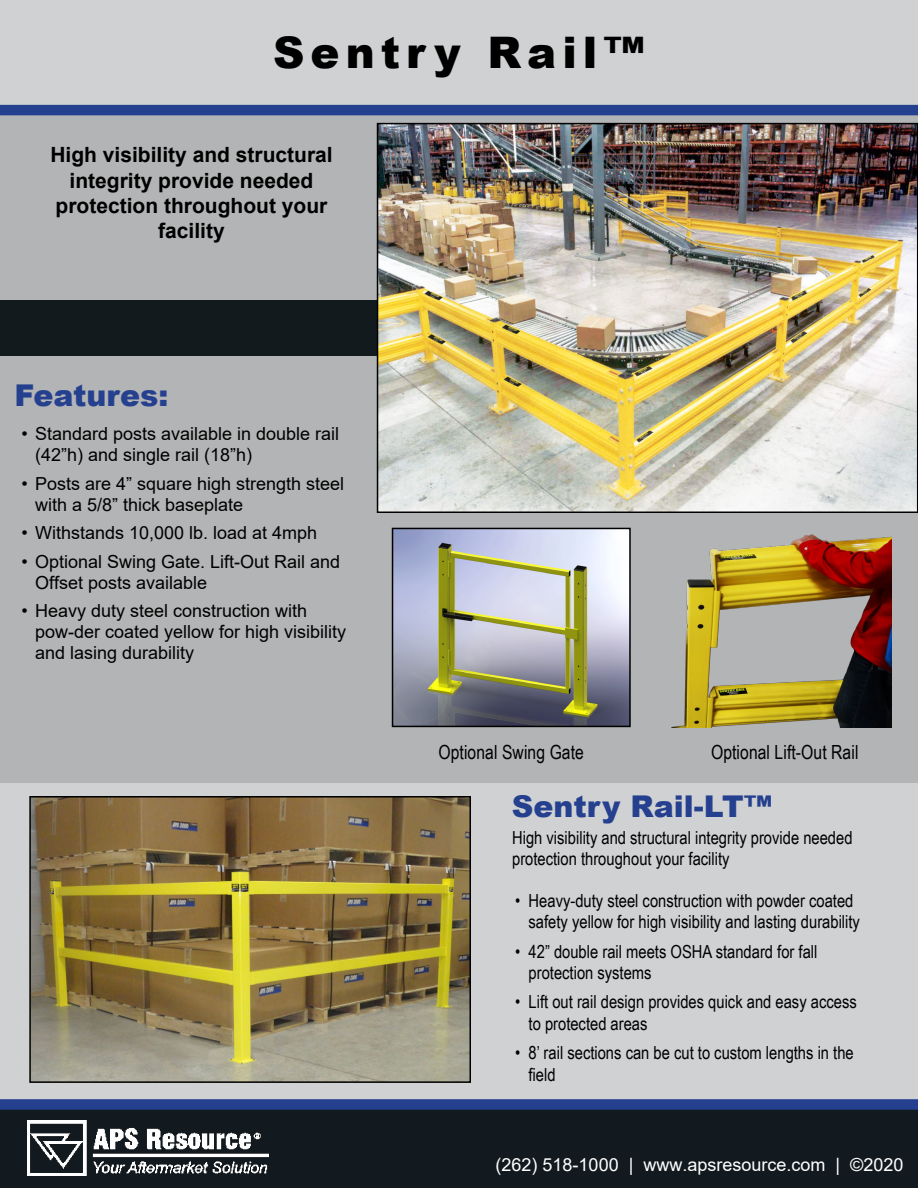
<style>
.page{position:relative;width:918px;height:1188px;background:#fff}
.page>*{position:absolute;margin:0;border:0;box-sizing:border-box;transform-origin:0 0}
.t1{font:900 43.5px "Arial";letter-spacing:.14em;color:#000}
.t2{font:900 30px "Arial";color:#25408f}
.t3{font:700 21px/25.2px "Arial";color:#000;text-align:center}
.t4{font:19.5px "Arial Narrow";letter-spacing:.005em;color:#000}
.t5{font:18px/21.6px "Arial Narrow";color:#000}
.t6{font:18px/21px "Arial";color:#000}
.t7{font:18px "Arial";color:#fff}
</style>
<div class="page">
<div style="left:0;top:114px;width:918px;height:669px;background:#b3b4b5"></div>
<div style="left:0;top:783px;width:918px;height:319px;background:#cfd1d2"></div>
<div style="left:0;top:1107px;width:918px;height:81px;background:#121a1f"></div>
<div style="left:0;top:1099px;width:918px;height:11px;background:#25408f"></div>
<div style="left:0;top:301px;width:918px;height:55px;background:#131a1e"></div>
<div style="left:0;top:0;width:918px;height:106px;background:#cfd1d2"></div>
<div style="left:0;top:105px;width:918px;height:10px;background:#25408f"></div>
<img style="left:27px;top:1121px;width:241px;height:55px">
<img style="left:380px;top:126px;width:535px;height:384px">
<div style="left:377px;top:123px;width:541px;height:390px;border:2px solid #000"></div>
<img style="left:32px;top:799px;width:436px;height:281px">
<div style="left:29px;top:796px;width:442px;height:287px;border:2px solid #000"></div>
<img style="left:672px;top:534px;width:219px;height:193px">
<img style="left:395px;top:531px;width:233px;height:193px">
<div style="left:392px;top:528px;width:239px;height:199px;border:2px solid #000"></div>
<h1 class="t1" style="left:273px;top:21px;width:373px">Sentry Rail™</h1>
<p class="t3" style="left:50px;top:143px;width:284px">High visibility and structural integrity provide needed protection throughout your facility</p>
<h2 class="t2" style="left:15px;top:374px;width:155px">Features:</h2>
<p class="t6" style="left:35px;top:423px;width:306px;text-indent:-14px">• Standard posts available in double rail (42”h) and single rail (18”h)</p>
<p class="t6" style="left:35px;top:473px;width:311px;text-indent:-14px">• Posts are 4” square high strength steel with a 5/8” thick baseplate</p>
<p class="t6" style="left:22px;top:522px;width:297px">• Withstands 10,000 lb. load at 4mph</p>
<p class="t6" style="left:35px;top:551px;width:307px;text-indent:-14px">• Optional Swing Gate. Lift-Out Rail and<br>Offset posts available</p>
<p class="t6" style="left:35px;top:600px;width:313px;text-indent:-14px">• Heavy duty steel construction with pow-der coated yellow for high visibility and lasing durability</p>
<p class="t4" style="left:439px;top:738px;width:147px">Optional Swing Gate</p>
<p class="t4" style="left:711px;top:738px;width:149px">Optional Lift-Out Rail</p>
<h2 class="t2" style="left:512px;top:784px;width:262px">Sentry Rail-LT™</h2>
<p class="t5" style="left:512px;top:826px;width:342px">High visibility and structural integrity provide needed protection throughout your facility</p>
<p class="t5" style="left:529px;top:889px;width:333px;text-indent:-14px">• Heavy-duty steel construction with powder coated safety yellow for high visibility and lasting durability</p>
<p class="t5" style="left:529px;top:940px;width:290px;text-indent:-14px">• 42” double rail meets OSHA standard for fall protection systems</p>
<p class="t5" style="left:529px;top:990px;width:330px;text-indent:-14px">• Lift out rail design provides quick and easy access to protected areas</p>
<p class="t5" style="left:529px;top:1041px;width:327px;text-indent:-14px">• 8’ rail sections can be cut to custom lengths in the field</p>
<p class="t7" style="left:496px;top:1152px;width:409px">(262) 518-1000 | www.apsresource.com | ©2020</p>
</div>
